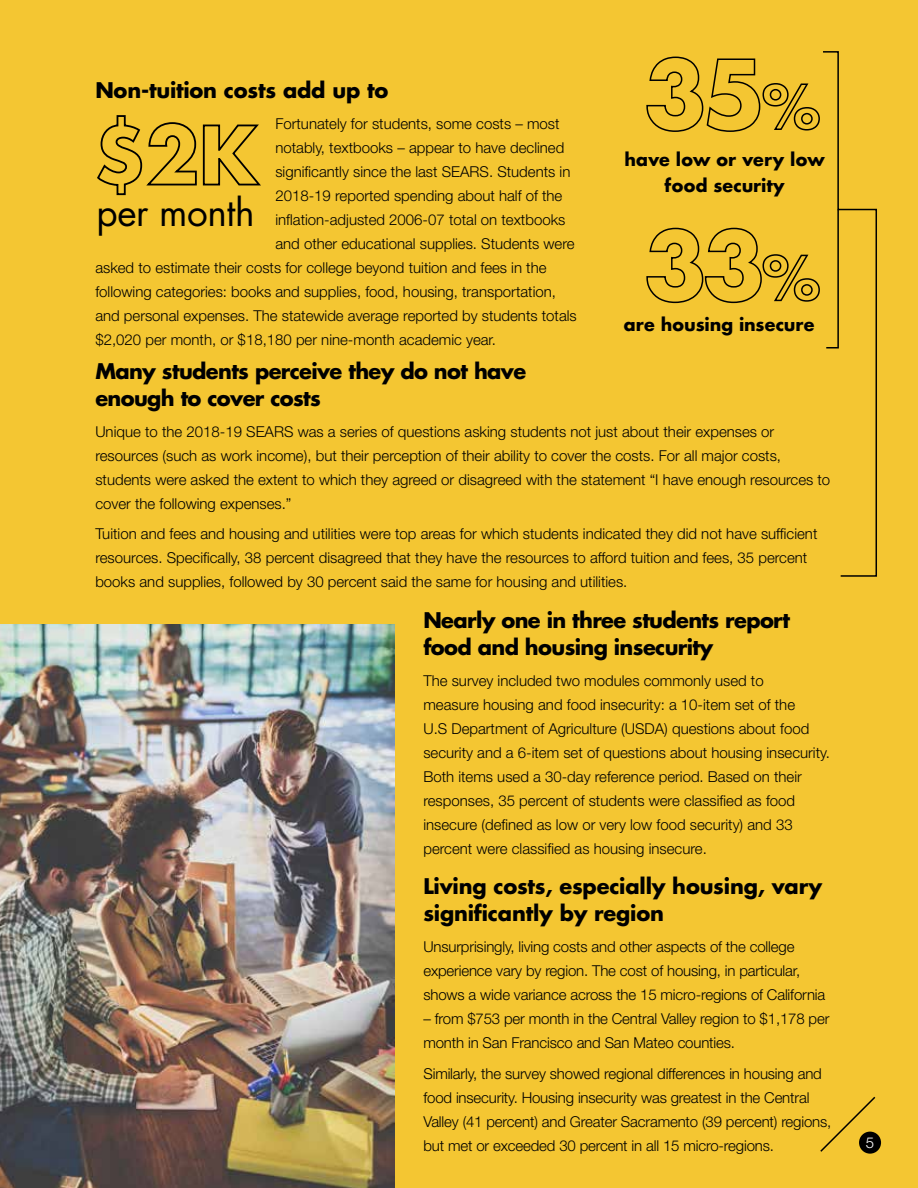
<style>
.page{position:relative;width:918px;height:1188px;background:#f4c632}
.page>*{position:absolute;margin:0;border:0;box-sizing:border-box;transform-origin:0 0}
.t1{font:36.9px "Futura Std";letter-spacing:-.01em;color:#000}
.t2{font:700 21px/27px "Futura Std";letter-spacing:-.03em;color:#000}
.t3{font:700 21px/27px "Futura Std";letter-spacing:-.01em;color:#000}
.t4{font:700 17.55px/26.5px "Futura";letter-spacing:-.01em;color:#000;text-align:center}
.t5{font:300 15px/24px "Helvetica Neue LT Std";color:#000}
.t6{font:300 15px "Helvetica Neue LT Std";color:#fff}
</style>
<div class="page">
<div style="left:859px;top:1132px;width:22px;height:22px;background:#000;border-radius:50%"></div>
<svg style="left:820px;top:1096px;width:57px;height:57px"></svg>
<img style="left:0;top:624px;width:395px;height:564px">
<svg style="left:97px;top:115px;width:164px;height:81px"></svg>
<svg style="left:646px;top:51px;width:231px;height:526px"></svg>
<h2 class="t3" style="left:95px;top:77px;width:295px">Non-tuition costs add up to</h2>
<p class="t5" style="left:275px;top:111px;width:286px">Fortunately for students, some costs – most</p>
<p class="t5" style="left:275px;top:135px;width:290px">notably, textbooks – appear to have declined</p>
<p class="t5" style="left:275px;top:159px;width:297px">significantly since the last SEARS. Students in</p>
<p class="t5" style="left:275px;top:183px;width:289px">2018-19 reported spending about half of the</p>
<p class="t5" style="left:275px;top:207px;width:292px">inflation-adjusted 2006-07 total on textbooks</p>
<p class="t5" style="left:275px;top:231px;width:301px">and other educational supplies. Students were</p>
<p class="t5" style="left:95px;top:255px;width:453px">asked to estimate their costs for college beyond tuition and fees in the</p>
<p class="t5" style="left:95px;top:279px;width:462px">following categories: books and supplies, food, housing, transportation,</p>
<p class="t5" style="left:95px;top:303px;width:483px">and personal expenses. The statewide average reported by students totals</p>
<p class="t5" style="left:95px;top:327px;width:402px">$2,020 per month, or $18,180 per nine-month academic year.</p>
<h2 class="t2" style="left:95px;top:357px;width:432px">Many students perceive they do not have enough to cover costs</h2>
<p class="t5" style="left:95px;top:419px;width:736px">Unique to the 2018-19 SEARS was a series of questions asking students not just about their expenses or resources (such as work income), but their perception of their ability to cover the costs. For all major costs, students were asked the extent to which they agreed or disagreed with the statement “I have enough resources to cover the following expenses.”</p>
<p class="t5" style="left:95px;top:522px;width:724px">Tuition and fees and housing and utilities were top areas for which students indicated they did not have sufficient resources. Specifically, 38 percent disagreed that they have the resources to afford tuition and fees, 35 percent books and supplies, followed by 30 percent said the same for housing and utilities.</p>
<h2 class="t2" style="left:423px;top:606px;width:368px">Nearly one in three students report food and housing insecurity</h2>
<p class="t5" style="left:423px;top:668px;width:408px">The survey included two modules commonly used to<br>measure housing and food insecurity: a 10-item set of the<br>U.S Department of Agriculture (USDA) questions about food security and a 6-item set of questions about housing insecurity.<br>Both items used a 30-day reference period. Based on their responses, 35 percent of students were classified as food insecure (defined as low or very low food security) and 33 percent were classified as housing insecure.</p>
<h2 class="t3" style="left:423px;top:872px;width:400px">Living costs, especially housing, vary significantly by region</h2>
<p class="t5" style="left:423px;top:934px;width:403px">Unsurprisingly, living costs and other aspects of the college experience vary by region. The cost of housing, in particular, shows a wide variance across the 15 micro-regions of California</p>
<p class="t5" style="left:423px;top:1006px;width:408px">– from $753 per month in the Central Valley region to $1,178 per month in San Francisco and San Mateo counties.</p>
<p class="t5" style="left:423px;top:1061px;width:410px">Similarly, the survey showed regional differences in housing and food insecurity. Housing insecurity was greatest in the Central Valley (41 percent) and Greater Sacramento (39 percent) regions, but met or exceeded 30 percent in all 15 micro-regions.</p>
<p class="t4" style="left:624px;top:146px;width:202px">have low or very low food security</p>
<h1 class="t1" style="left:96px;top:189px;width:160px">per month</h1>
<p class="t4" style="left:624px;top:311px;width:193px">are housing insecure</p>
<p class="t6" style="left:866px;top:1133px;width:10px">5</p>
</div>
